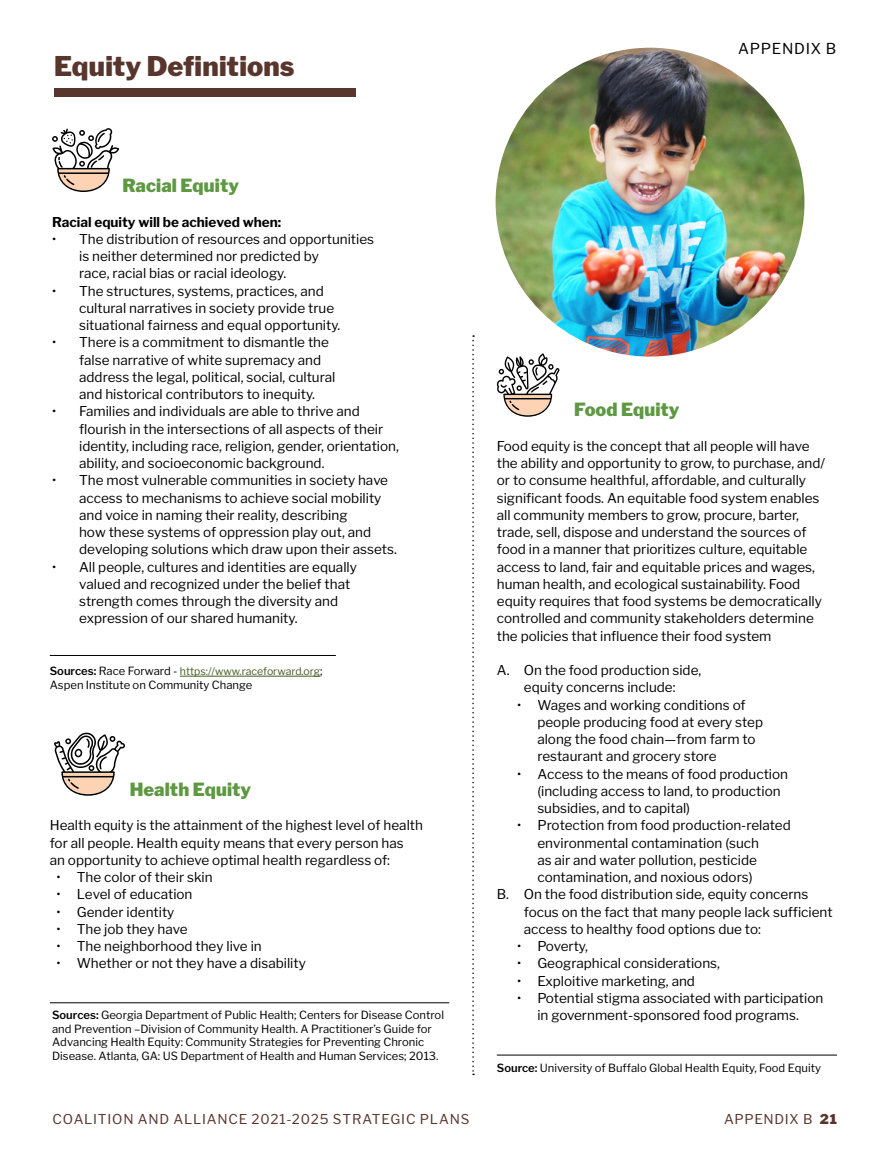
<style>
.page{position:relative;width:891px;height:1161px;background:#fff}
.page>*{position:absolute;margin:0;border:0;box-sizing:border-box;transform-origin:0 0}
.t1{font:900 27px "Libre Franklin";letter-spacing:.005em;color:#58362e}
.t2{font:900 18px "Libre Franklin";color:#5d9842}
.t3{font:15px "Libre Franklin";letter-spacing:.05em;color:#000}
.t4{font:13.5px/17.2px "Libre Franklin";color:#000}
.t5{font:13.5px "Libre Franklin";letter-spacing:.06em;color:#58362e}
.t6{font:700 13.5px "Libre Franklin";color:#000}
.t7{font:11.25px/13.5px "Libre Franklin";color:#000}
.t8{font:10.5px "Libre Franklin";color:#455a21}
.s1{font-weight:600;font-size:11.25px;color:#000}
.s2{font-size:11.25px;color:#000}
.s3{font-weight:600}
.s4{font-weight:900}
</style>
<div class="page">
<div style="left:54px;top:88px;width:301px;height:9px;background:#58362e"></div>
<hr style="left:180px;top:676px;width:140px;height:1px;background:#455a21">
<hr style="left:50px;top:655px;width:286px;height:1px;background:#000">
<hr style="left:50px;top:1003px;width:399px;height:1px;background:#000">
<hr style="left:497px;top:1055px;width:340px;height:1px;background:#000">
<img style="left:496px;top:48px;width:308px;height:309px;border-radius:154px">
<svg style="left:54px;top:732px;width:71px;height:64px"></svg>
<svg style="left:52px;top:128px;width:67px;height:64px"></svg>
<svg style="left:497px;top:353px;width:63px;height:64px"></svg>
<svg style="left:472px;top:335px;width:2px;height:740px"></svg>
<h1 class="t1" style="left:54px;top:50px;width:242px">Equity Definitions</h1>
<h2 class="t2" style="left:122px;top:175px;width:118px">Racial Equity</h2>
<p class="t6" style="left:52px;top:213px;width:231px">Racial equity will be achieved when:</p>
<p class="t4" style="left:79px;top:230px;width:297px;text-indent:-27px">• The distribution of resources and opportunities is neither determined nor predicted by<br>race, racial bias or racial ideology.</p>
<p class="t4" style="left:79px;top:282px;width:263px;text-indent:-27px">• The structures, systems, practices, and cultural narratives in society provide true situational fairness and equal opportunity.</p>
<p class="t4" style="left:79px;top:334px;width:258px;text-indent:-27px">• There is a commitment to dismantle the false narrative of white supremacy and address the legal, political, social, cultural and historical contributors to inequity.</p>
<p class="t4" style="left:79px;top:403px;width:321px;text-indent:-27px">• Families and individuals are able to thrive and flourish in the intersections of all aspects of their identity, including race, religion, gender, orientation, ability, and socioeconomic background.</p>
<p class="t4" style="left:79px;top:472px;width:319px;text-indent:-27px">• The most vulnerable communities in society have access to mechanisms to achieve social mobility and voice in naming their reality, describing<br>how these systems of oppression play out, and developing solutions which draw upon their assets.</p>
<p class="t4" style="left:79px;top:558px;width:279px;text-indent:-27px">• All people, cultures and identities are equally valued and recognized under the belief that strength comes through the diversity and expression of our shared humanity.</p>
<p class="t8" style="left:50px;top:665px;width:274px"><span class="s1">Sources:</span> <span class="s2">Race Forward -</span> https://www.raceforward.org<span class="s2">;</span></p>
<p class="t7" style="left:50px;top:678px;width:204px">Aspen Institute on Community Change</p>
<h2 class="t2" style="left:130px;top:778px;width:123px">Health Equity</h2>
<p class="t4" style="left:50px;top:817px;width:375px">Health equity is the attainment of the highest level of health for all people. Health equity means that every person has<br>an opportunity to achieve optimal health regardless of:</p>
<p class="t4" style="left:57px;top:868px;width:158px">• The color of their skin</p>
<p class="t4" style="left:57px;top:886px;width:137px">• Level of education</p>
<p class="t4" style="left:57px;top:903px;width:119px">• Gender identity</p>
<p class="t4" style="left:57px;top:920px;width:133px">• The job they have</p>
<p class="t4" style="left:57px;top:938px;width:207px">• The neighborhood they live in</p>
<p class="t4" style="left:57px;top:955px;width:251px">• Whether or not they have a disability</p>
<p class="t7" style="left:52px;top:1009px;width:393px"><span class="s3">Sources:</span> Georgia Department of Public Health; Centers for Disease Control and Prevention –Division of Community Health. A Practitioner’s Guide for Advancing Health Equity: Community Strategies for Preventing Chronic Disease. Atlanta, GA: US Department of Health and Human Services; 2013.</p>
<p class="t3" style="left:738px;top:40px;width:100px">APPENDIX B</p>
<h2 class="t2" style="left:574px;top:399px;width:107px">Food Equity</h2>
<p class="t4" style="left:497px;top:437px;width:330px">Food equity is the concept that all people will have the ability and opportunity to grow, to purchase, and/ or to consume healthful, affordable, and culturally significant foods. An equitable food system enables all community members to grow, procure, barter, trade, sell, dispose and understand the sources of food in a manner that prioritizes culture, equitable access to land, fair and equitable prices and wages, human health, and ecological sustainability. Food equity requires that food systems be democratically controlled and community stakeholders determine the policies that influence their food system</p>
<p class="t4" style="left:497px;top:662px;width:206px;text-align:center">A. On the food production side, equity concerns include:</p>
<p class="t4" style="left:537px;top:696px;width:227px;text-indent:-20px">• Wages and working conditions of people producing food at every step along the food chain—from farm to restaurant and grocery store</p>
<p class="t4" style="left:537px;top:765px;width:252px;text-indent:-20px">• Access to the means of food production (including access to land, to production subsidies, and to capital)</p>
<p class="t4" style="left:517px;top:817px;width:275px">• Protection from food production-related</p>
<p class="t4" style="left:537px;top:834px;width:223px">environmental contamination (such</p>
<p class="t4" style="left:537px;top:851px;width:221px">as air and water pollution, pesticide</p>
<p class="t4" style="left:537px;top:869px;width:217px">contamination, and noxious odors)</p>
<p class="t4" style="left:497px;top:886px;width:313px">B. On the food distribution side, equity concerns</p>
<p class="t4" style="left:524px;top:903px;width:310px">focus on the fact that many people lack sufficient</p>
<p class="t4" style="left:524px;top:920px;width:239px">access to healthy food options due to:</p>
<p class="t4" style="left:517px;top:938px;width:72px">• Poverty,</p>
<p class="t4" style="left:517px;top:955px;width:204px">• Geographical considerations,</p>
<p class="t4" style="left:517px;top:972px;width:179px">• Exploitive marketing, and</p>
<p class="t4" style="left:517px;top:989px;width:308px;text-align:center">• Potential stigma associated with participation in government-sponsored food programs.</p>
<p class="t7" style="left:497px;top:1061px;width:326px"><span class="s3">Source:</span> University of Buffalo Global Health Equity, Food Equity</p>
<p class="t5" style="left:52px;top:1110px;width:419px">COALITION AND ALLIANCE 2021-2025 STRATEGIC PLANS</p>
<p class="t5" style="left:724px;top:1110px;width:114px">APPENDIX B <span class="s4">21</span></p>
</div>
